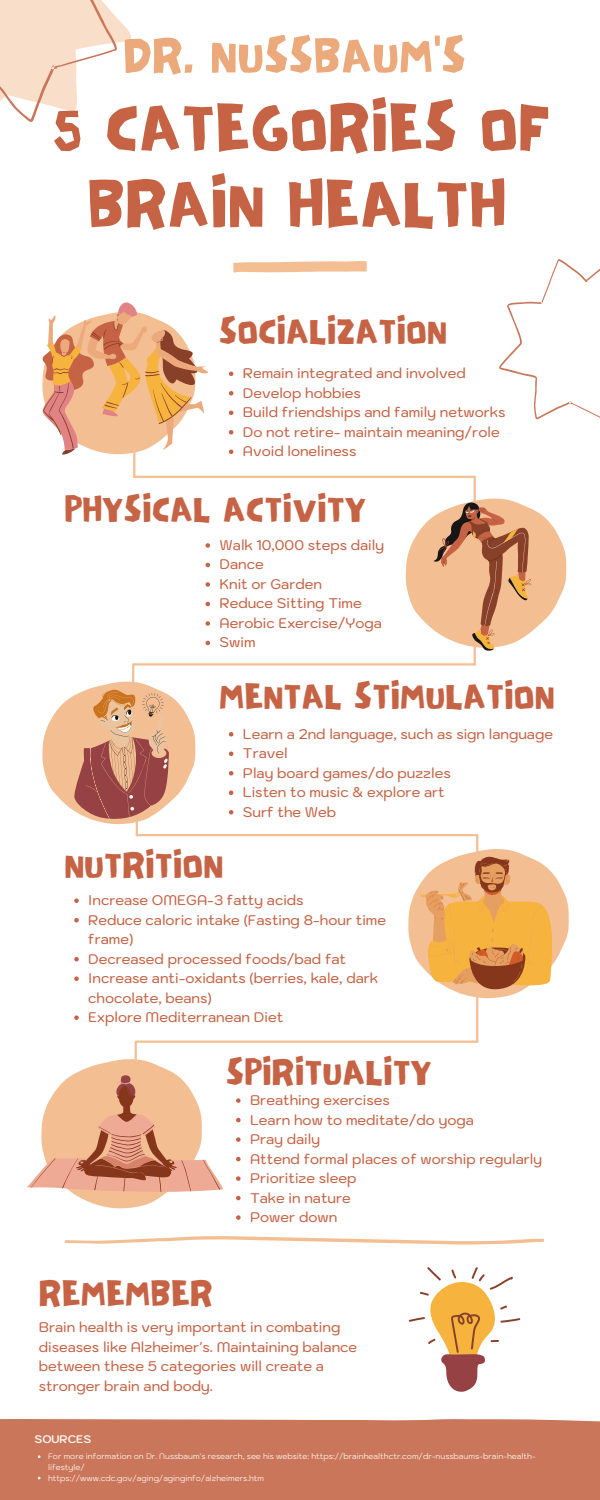
<style>
.page{position:relative;width:600px;height:1500px;background:#fff}
.page>*{position:absolute;margin:0;border:0;box-sizing:border-box;transform-origin:0 0}
.t1{font:74px "NF PAGKAKI Regular";color:#c66344}
.t2{font:54px "NF PAGKAKI Regular";color:#eca97c}
.t3{font:40px "NF PAGKAKI Regular";color:#c66344}
.t4{font:500 14px/19.5px "Kodchasan";color:#c66344}
.t5{font:700 11px "Kodchasan";color:#fff6ee}
.t6{font:8px/10.7px "Kodchasan";color:#fff6ee}
</style>
<div class="page">
<svg style="left:0;top:0;width:131px;height:122px"></svg>
<svg style="left:499px;top:259px;width:101px;height:161px"></svg>
<svg style="left:233px;top:261px;width:134px;height:12px;background:#f5c8a4"></svg>
<div style="left:0;top:1419px;width:600px;height:81px;background:#ca765b"></div>
<hr style="left:133px;top:400px;width:2px;height:77px;background:#f4be93">
<hr style="left:474px;top:478px;width:2px;height:77px;background:#f4be93">
<hr style="left:134px;top:476px;width:341px;height:2px;background:#f4be93">
<hr style="left:132px;top:664px;width:2px;height:78px;background:#f4be93">
<hr style="left:474px;top:587px;width:2px;height:77px;background:#f4be93">
<hr style="left:134px;top:663px;width:341px;height:3px;background:#f4be93">
<svg style="left:65px;top:1236px;width:479px;height:9px"></svg>
<svg style="left:42px;top:302px;width:166px;height:153px"></svg>
<svg style="left:406px;top:498px;width:160px;height:153px"></svg>
<hr style="left:136px;top:758px;width:2px;height:77px;background:#f4be93">
<hr style="left:476px;top:836px;width:2px;height:78px;background:#f4be93">
<hr style="left:137px;top:834px;width:340px;height:2px;background:#f4be93">
<hr style="left:135px;top:1042px;width:2px;height:77px;background:#f4be93">
<hr style="left:476px;top:964px;width:2px;height:78px;background:#f4be93">
<hr style="left:137px;top:1041px;width:340px;height:2px;background:#f4be93">
<svg style="left:42px;top:682px;width:153px;height:142px"></svg>
<svg style="left:408px;top:849px;width:161px;height:149px"></svg>
<svg style="left:27px;top:1059px;width:196px;height:149px"></svg>
<svg style="left:409px;top:1267px;width:111px;height:125px"></svg>
<svg style="left:229px;top:372px;width:4px;height:4px"></svg>
<svg style="left:229px;top:391px;width:4px;height:5px"></svg>
<svg style="left:229px;top:411px;width:4px;height:4px"></svg>
<svg style="left:229px;top:430px;width:4px;height:5px"></svg>
<svg style="left:229px;top:450px;width:4px;height:4px"></svg>
<svg style="left:206px;top:543px;width:4px;height:5px"></svg>
<svg style="left:206px;top:563px;width:4px;height:4px"></svg>
<svg style="left:206px;top:582px;width:4px;height:5px"></svg>
<svg style="left:206px;top:602px;width:4px;height:4px"></svg>
<svg style="left:206px;top:621px;width:4px;height:5px"></svg>
<svg style="left:206px;top:641px;width:4px;height:4px"></svg>
<svg style="left:229px;top:732px;width:4px;height:5px"></svg>
<svg style="left:229px;top:752px;width:4px;height:4px"></svg>
<svg style="left:229px;top:771px;width:4px;height:5px"></svg>
<svg style="left:229px;top:791px;width:4px;height:4px"></svg>
<svg style="left:229px;top:810px;width:4px;height:5px"></svg>
<svg style="left:74px;top:898px;width:5px;height:5px"></svg>
<svg style="left:74px;top:918px;width:5px;height:4px"></svg>
<svg style="left:74px;top:957px;width:5px;height:4px"></svg>
<svg style="left:74px;top:976px;width:5px;height:5px"></svg>
<svg style="left:74px;top:1015px;width:5px;height:5px"></svg>
<svg style="left:236px;top:1098px;width:5px;height:5px"></svg>
<svg style="left:236px;top:1118px;width:5px;height:4px"></svg>
<svg style="left:236px;top:1137px;width:5px;height:5px"></svg>
<svg style="left:236px;top:1157px;width:5px;height:4px"></svg>
<svg style="left:236px;top:1176px;width:5px;height:5px"></svg>
<svg style="left:236px;top:1196px;width:5px;height:4px"></svg>
<svg style="left:236px;top:1215px;width:5px;height:5px"></svg>
<p class="t2" style="left:123px;top:23px;width:344px">DR. NUSSBAUM'S</p>
<p class="t1" style="left:52px;top:82px;width:498px">5 CATEGORIES OF</p>
<p class="t1" style="left:87px;top:159px;width:421px">BRAIN HEALTH</p>
<p class="t3" style="left:219px;top:307px;width:229px">SOCIALIZATION</p>
<p class="t4" style="left:243px;top:363px;width:224px">Remain integrated and involved</p>
<p class="t4" style="left:243px;top:383px;width:120px">Develop hobbies</p>
<p class="t4" style="left:243px;top:402px;width:264px">Build friendships and family networks</p>
<p class="t4" style="left:243px;top:422px;width:258px">Do not retire- maintain meaning/role</p>
<p class="t4" style="left:243px;top:441px;width:115px">Avoid loneliness</p>
<p class="t3" style="left:65px;top:485px;width:303px">PHYSICAL ACTIVITY</p>
<p class="t4" style="left:220px;top:535px;width:166px">Walk 10,000 steps daily</p>
<p class="t4" style="left:220px;top:555px;width:46px">Dance</p>
<p class="t4" style="left:220px;top:574px;width:104px">Knit or Garden</p>
<p class="t4" style="left:220px;top:594px;width:144px">Reduce Sitting Time</p>
<p class="t4" style="left:220px;top:613px;width:164px">Aerobic Exercise/Yoga</p>
<p class="t4" style="left:220px;top:633px;width:37px">Swim</p>
<p class="t3" style="left:219px;top:672px;width:337px">MENTAL STIMULATION</p>
<p class="t4" style="left:243px;top:724px;width:312px">Learn a 2nd language, such as sign language</p>
<p class="t4" style="left:243px;top:743px;width:46px">Travel</p>
<p class="t4" style="left:243px;top:763px;width:209px">Play board games/do puzzles</p>
<p class="t4" style="left:243px;top:782px;width:203px">Listen to music &amp; explore art</p>
<p class="t4" style="left:243px;top:802px;width:95px">Surf the Web</p>
<p class="t3" style="left:64px;top:840px;width:161px">NUTRITION</p>
<p class="t4" style="left:88px;top:890px;width:217px">Increase OMEGA-3 fatty acids</p>
<p class="t4" style="left:88px;top:910px;width:299px">Reduce caloric intake (Fasting 8-hour time frame)</p>
<p class="t4" style="left:88px;top:949px;width:259px">Decreased processed foods/bad fat</p>
<p class="t4" style="left:88px;top:968px;width:291px">Increase anti-oxidants (berries, kale, dark chocolate, beans)</p>
<p class="t4" style="left:88px;top:1007px;width:196px">Explore Mediterranean Diet</p>
<p class="t3" style="left:226px;top:1048px;width:207px">SPIRITUALITY</p>
<p class="t4" style="left:250px;top:1090px;width:141px">Breathing exercises</p>
<p class="t4" style="left:250px;top:1110px;width:225px">Learn how to meditate/do yoga</p>
<p class="t4" style="left:250px;top:1129px;width:71px">Pray daily</p>
<p class="t4" style="left:250px;top:1149px;width:294px">Attend formal places of worship regularly</p>
<p class="t4" style="left:250px;top:1168px;width:108px">Prioritize sleep</p>
<p class="t4" style="left:250px;top:1188px;width:102px">Take in nature</p>
<p class="t4" style="left:250px;top:1207px;width:89px">Power down</p>
<p class="t3" style="left:39px;top:1269px;width:176px">REMEMBER</p>
<p class="t4" style="left:39px;top:1317px;width:320px">Brain health is very important in combating diseases like Alzheimer's. Maintaining balance between these 5 categories will create a stronger brain and body.</p>
<p class="t5" style="left:34px;top:1431px;width:58px">SOURCES</p>
<p class="t6" style="left:48px;top:1451px;width:489px">For more information on Dr. Nussbaum's research, see his website: https://brainhealthctr.com/dr-nussbaums-brain-health&shy;lifestyle/</p>
<p class="t6" style="left:48px;top:1472px;width:218px">https://www.cdc.gov/aging/aginginfo/alzheimers.htm</p>
</div>
